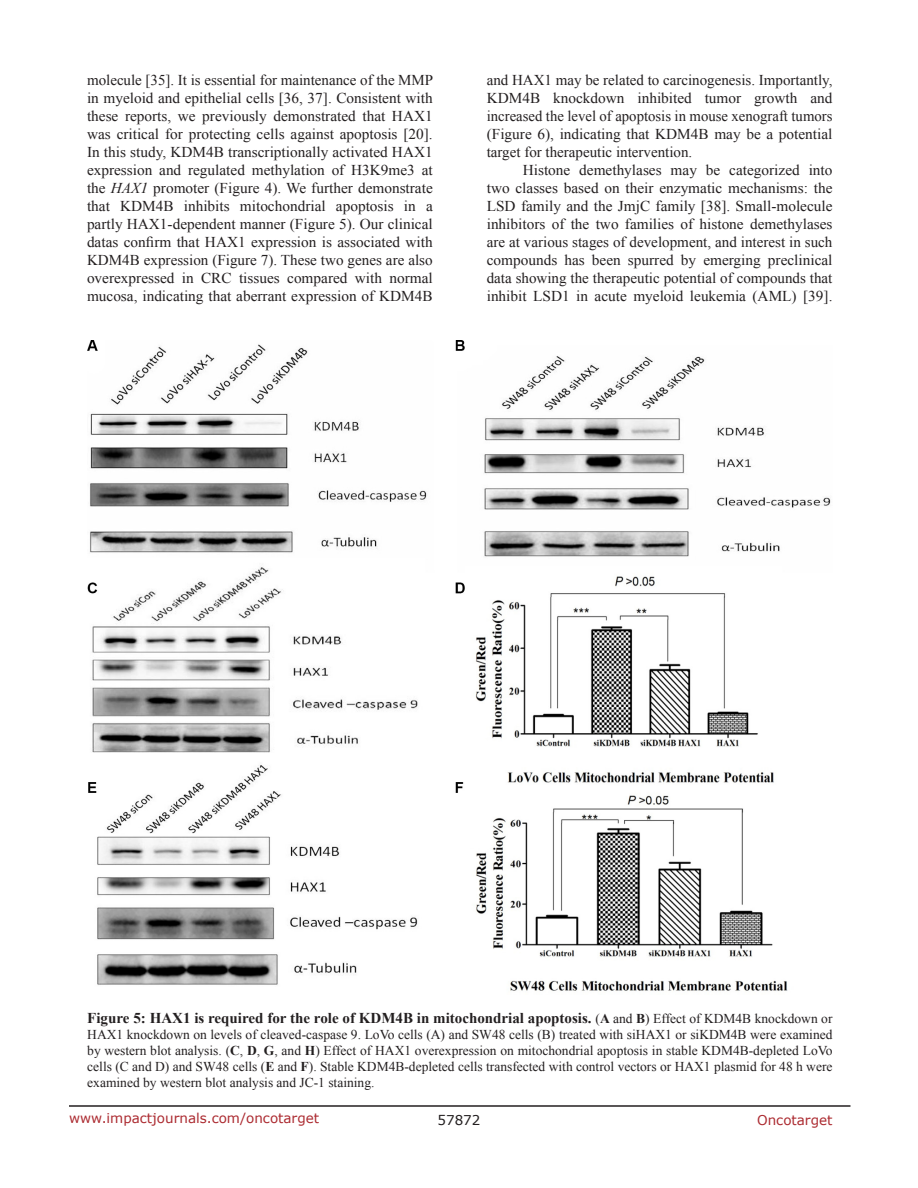
<style>
.page{position:relative;width:918px;height:1188px;background:#fff}
.page>*{position:absolute;margin:0;border:0;box-sizing:border-box;transform-origin:0 0}
.t1{font:15px/18px "Times New Roman";color:#231f20;text-align:justify}
.t2{font:700 15px "Times New Roman";color:#231f20}
.t3{font:13.5px/16.2px "Times New Roman";color:#231f20;text-align:justify}
.t4{font:13.5px "Verdana";color:#ac2b31}
.t5{font:13.5px "Verdana";color:#231f20}
.s1{font-style:italic}
.s2{font-weight:400;font-size:13.5px}
.s3{font-size:13.5px}
.s4{font-weight:700}
</style>
<div class="page">
<hr style="left:69px;top:1105px;width:781px;height:2px;background:#231f20">
<img style="left:87px;top:341px;width:744px;height:650px">
<p class="t1" style="left:87px;top:71px;width:348px">molecule [35]. It is essential for maintenance of the MMP in myeloid and epithelial cells [36, 37]. Consistent with these reports, we previously demonstrated that HAX1 was critical for protecting cells against apoptosis [20].<br>In this study, KDM4B transcriptionally activated HAX1 expression and regulated methylation of H3K9me3 at the <span class="s1">HAX1</span> promoter (Figure 4). We further demonstrate that KDM4B inhibits mitochondrial apoptosis in a partly HAX1-dependent manner (Figure 5). Our clinical datas confirm that HAX1 expression is associated with KDM4B expression (Figure 7). These two genes are also overexpressed in CRC tissues compared with normal mucosa, indicating that aberrant expression of KDM4B</p>
<p class="t1" style="left:487px;top:71px;width:347px">and HAX1 may be related to carcinogenesis. Importantly, KDM4B knockdown inhibited tumor growth and increased the level of apoptosis in mouse xenograft tumors (Figure 6), indicating that KDM4B may be a potential target for therapeutic intervention.</p>
<p class="t1" style="left:487px;top:161px;width:347px;text-indent:36px">Histone demethylases may be categorized into two classes based on their enzymatic mechanisms: the LSD family and the JmjC family [38]. Small-molecule inhibitors of the two families of histone demethylases are at various stages of development, and interest in such compounds has been spurred by emerging preclinical data showing the therapeutic potential of compounds that inhibit LSD1 in acute myeloid leukemia (AML) [39].</p>
<p class="t2" style="left:87px;top:1007px;width:747px">Figure 5: HAX1 is required for the role of KDM4B in mitochondrial apoptosis. <span class="s2">(</span><span class="s3">A</span> <span class="s2">and</span> <span class="s3">B</span><span class="s2">) Effect of KDM4B knockdown or</span></p>
<p class="t3" style="left:87px;top:1026px;width:747px">HAX1 knockdown on levels of cleaved-caspase 9. LoVo cells (A) and SW48 cells (B) treated with siHAX1 or siKDM4B were examined by western blot analysis. (<span class="s4">C</span>, <span class="s4">D</span>, <span class="s4">G</span>, and <span class="s4">H</span>) Effect of HAX1 overexpression on mitochondrial apoptosis in stable KDM4B-depleted LoVo cells (C and D) and SW48 cells (<span class="s4">E</span> and <span class="s4">F</span>). Stable KDM4B-depleted cells transfected with control vectors or HAX1 plasmid for 48 h were examined by western blot analysis and JC-1 staining.</p>
<p class="t4" style="left:69px;top:1109px;width:252px">www.impactjournals.com/oncotarget</p>
<p class="t5" style="left:438px;top:1111px;width:44px">57872</p>
<p class="t4" style="left:757px;top:1111px;width:77px">Oncotarget</p>
</div>
